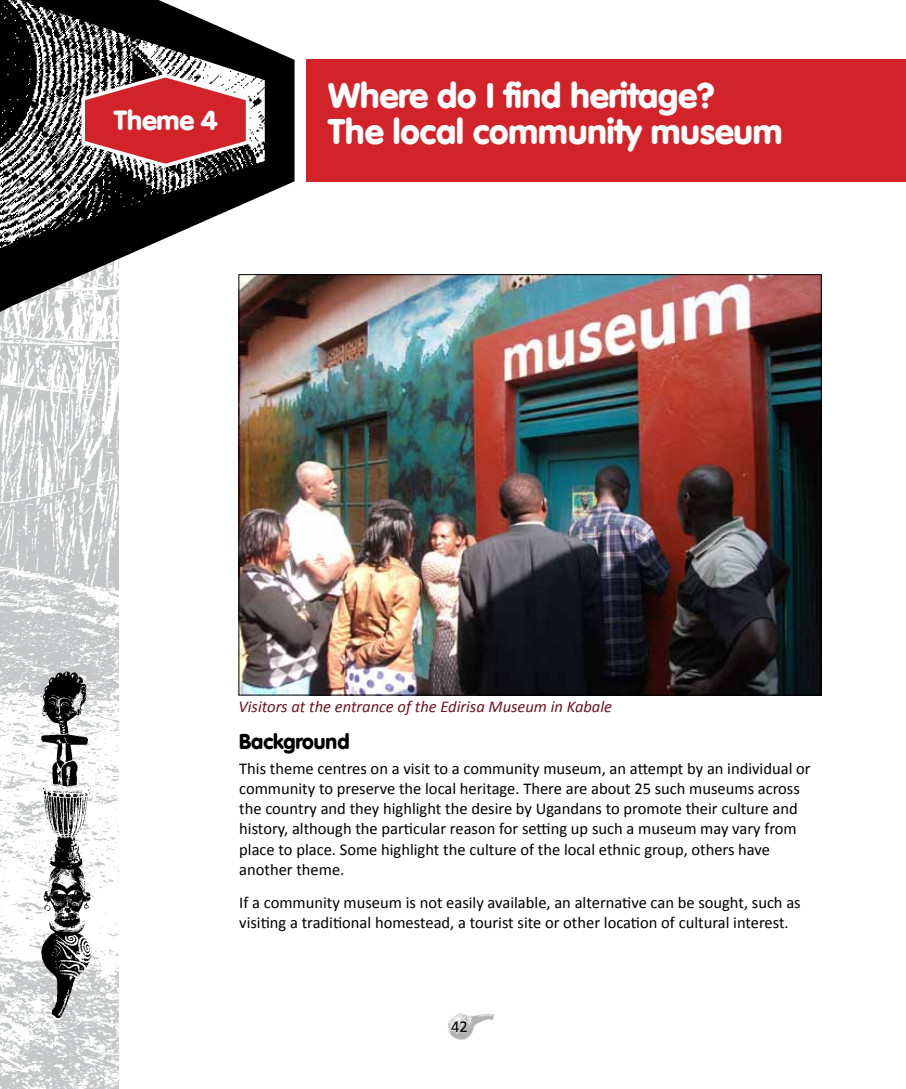
<style>
.page{position:relative;width:906px;height:1089px;background:#fff}
.page>*{position:absolute;margin:0;border:0;box-sizing:border-box;transform-origin:0 0}
.t1{font:700 34.8px "Vogue";color:#fff}
.t2{font:700 27px "Vogue";color:#fff}
.t3{font:700 21px "Vogue";color:#000}
.t4{font:16.5px/20.2px "Calibri";color:#000}
.t5{font:italic 16.5px "Calibri";color:#6e131b}
</style>
<div class="page">
<img style="left:0;top:312px;width:119px;height:777px">
<img style="left:39px;top:664px;width:51px;height:117px">
<img style="left:39px;top:781px;width:54px;height:81px">
<img style="left:39px;top:862px;width:54px;height:64px">
<img style="left:39px;top:926px;width:54px;height:93px">
<img style="left:448px;top:1013px;width:46px;height:27px">
<div style="left:306px;top:60px;width:600px;height:122px;background:#d2232a"></div>
<svg style="left:0;top:47px;width:294px;height:265px"></svg>
<img style="left:0;top:0;width:265px;height:248px">
<svg style="left:80px;top:72px;width:171px;height:98px"></svg>
<img style="left:240px;top:276px;width:579px;height:417px">
<h1 class="t1" style="left:328px;top:75px;width:387px">Where do I find heritage?</h1>
<h2 class="t2" style="left:114px;top:104px;width:104px">Theme 4</h2>
<h1 class="t1" style="left:328px;top:111px;width:455px">The local community museum</h1>
<p class="t5" style="left:238px;top:695px;width:375px">Visitors at the entrance of the Edirisa Museum in Kabale</p>
<p class="t3" style="left:239px;top:729px;width:112px">Background</p>
<p class="t4" style="left:239px;top:758px;width:573px">This theme centres on a visit to a community museum, an attempt by an individual or community to preserve the local heritage. There are about 25 such museums across the country and they highlight the desire by Ugandans to promote their culture and history, although the particular reason for setting up such a museum may vary from place to place. Some highlight the culture of the local ethnic group, others have another theme.</p>
<p class="t4" style="left:239px;top:892px;width:563px">If a community museum is not easily available, an alternative can be sought, such as visiting a traditional homestead, a tourist site or other location of cultural interest.</p>
<p class="t4" style="left:451px;top:1016px;width:18px">42</p>
</div>
